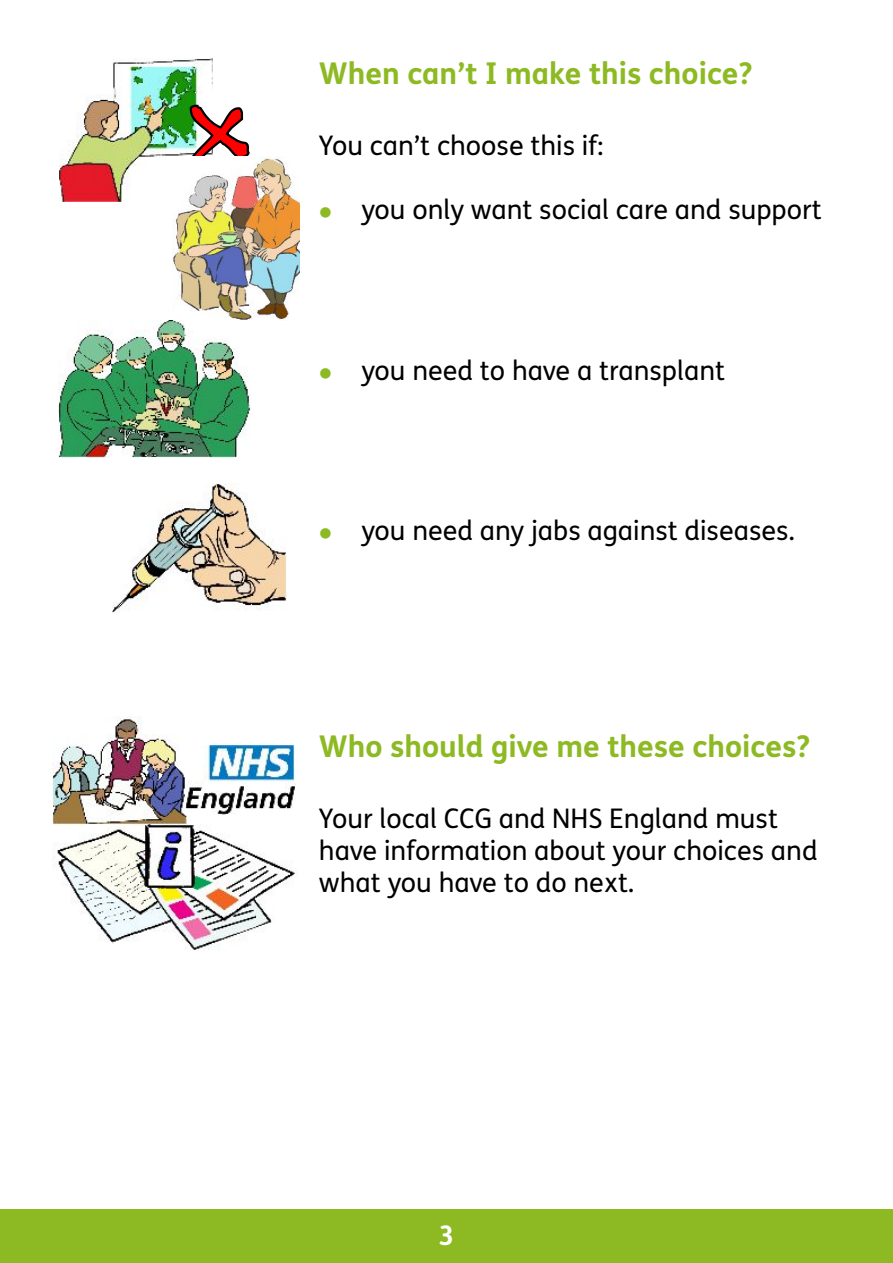
<style>
.page{position:relative;width:893px;height:1263px;background:#fff}
.page>*{position:absolute;margin:0;border:0;box-sizing:border-box;transform-origin:0 0}
.t1{font:700 30px "FS Me";color:#8dba23}
.t2{font:27px/32.1px "FS Me";color:#000}
.t3{font:700 27px "FS Me";color:#fff}
.t4{font:18px "Wingdings";color:#8dba23}
</style>
<div class="page">
<div style="left:0;top:1209px;width:893px;height:54px;background:#8dba23"></div>
<img style="left:60px;top:59px;width:153px;height:142px">
<svg style="left:187px;top:104px;width:63px;height:53px"></svg>
<img style="left:173px;top:157px;width:126px;height:164px">
<img style="left:58px;top:321px;width:193px;height:137px">
<img style="left:112px;top:484px;width:175px;height:128px">
<img style="left:53px;top:829px;width:77px;height:115px">
<img style="left:130px;top:830px;width:167px;height:120px">
<img style="left:53px;top:717px;width:134px;height:109px">
<img style="left:186px;top:746px;width:110px;height:68px">
<img style="left:144px;top:825px;width:52px;height:64px">
<h2 class="t1" style="left:319px;top:62px;width:435px">When can’t I make this choice?</h2>
<p class="t2" style="left:319px;top:132px;width:286px">You can’t choose this if:</p>
<p class="t4" style="left:319px;top:205px;width:15px">●</p>
<p class="t2" style="left:361px;top:196px;width:462px">you only want social care and support</p>
<p class="t4" style="left:319px;top:366px;width:15px">●</p>
<p class="t2" style="left:361px;top:357px;width:365px">you need to have a transplant</p>
<p class="t4" style="left:319px;top:527px;width:15px">●</p>
<p class="t2" style="left:361px;top:518px;width:435px">you need any jabs against diseases.</p>
<h2 class="t1" style="left:319px;top:734px;width:493px">Who should give me these choices?</h2>
<p class="t2" style="left:319px;top:805px;width:500px">Your local CCG and NHS England must have information about your choices and what you have to do next.</p>
<p class="t3" style="left:438px;top:1224px;width:17px">3</p>
</div>
